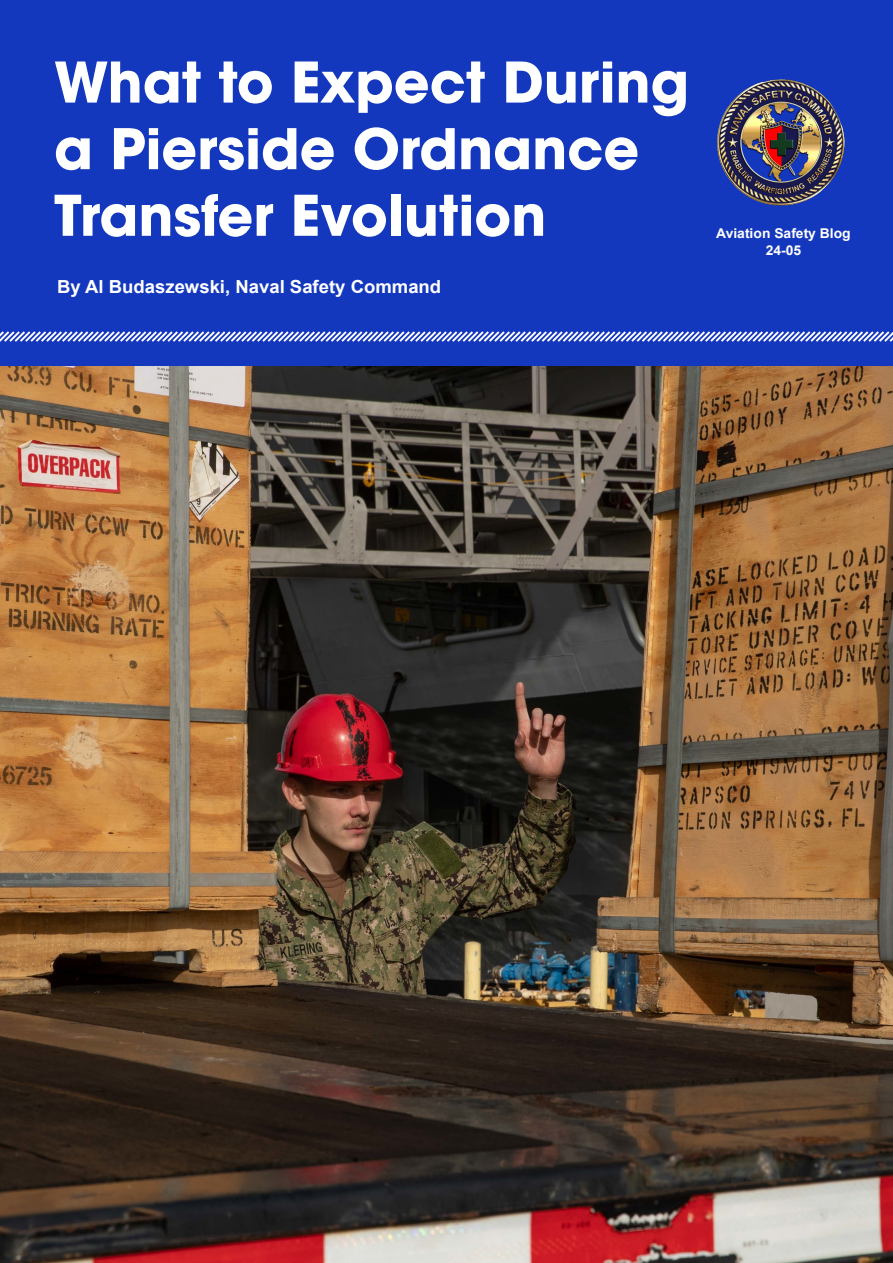
<style>
.page{position:relative;width:893px;height:1263px;background:#1338bd}
.page>*{position:absolute;margin:0;border:0;box-sizing:border-box;transform-origin:0 0}
.t1{font:700 55.5px/66.6px "ITC Avant Garde Std";color:#fff}
.t2{font:700 18px "Arial";color:#fff}
.t3{font:700 13.5px/16.2px "Arial";color:#fff;text-align:center}
</style>
<div class="page">
<img style="left:716px;top:79px;width:128px;height:127px">
<svg style="left:0;top:331px;width:893px;height:11px"></svg>
<img style="left:0;top:367px;width:893px;height:896px">
<p class="t1" style="left:54px;top:49px;width:636px">What to Expect During a Pierside Ordnance<br>Transfer Evolution</p>
<p class="t2" style="left:57px;top:274px;width:386px">By Al Budaszewski, Naval Safety Command</p>
<p class="t3" style="left:716px;top:226px;width:136px">Aviation Safety Blog<br>24-05</p>
</div>
